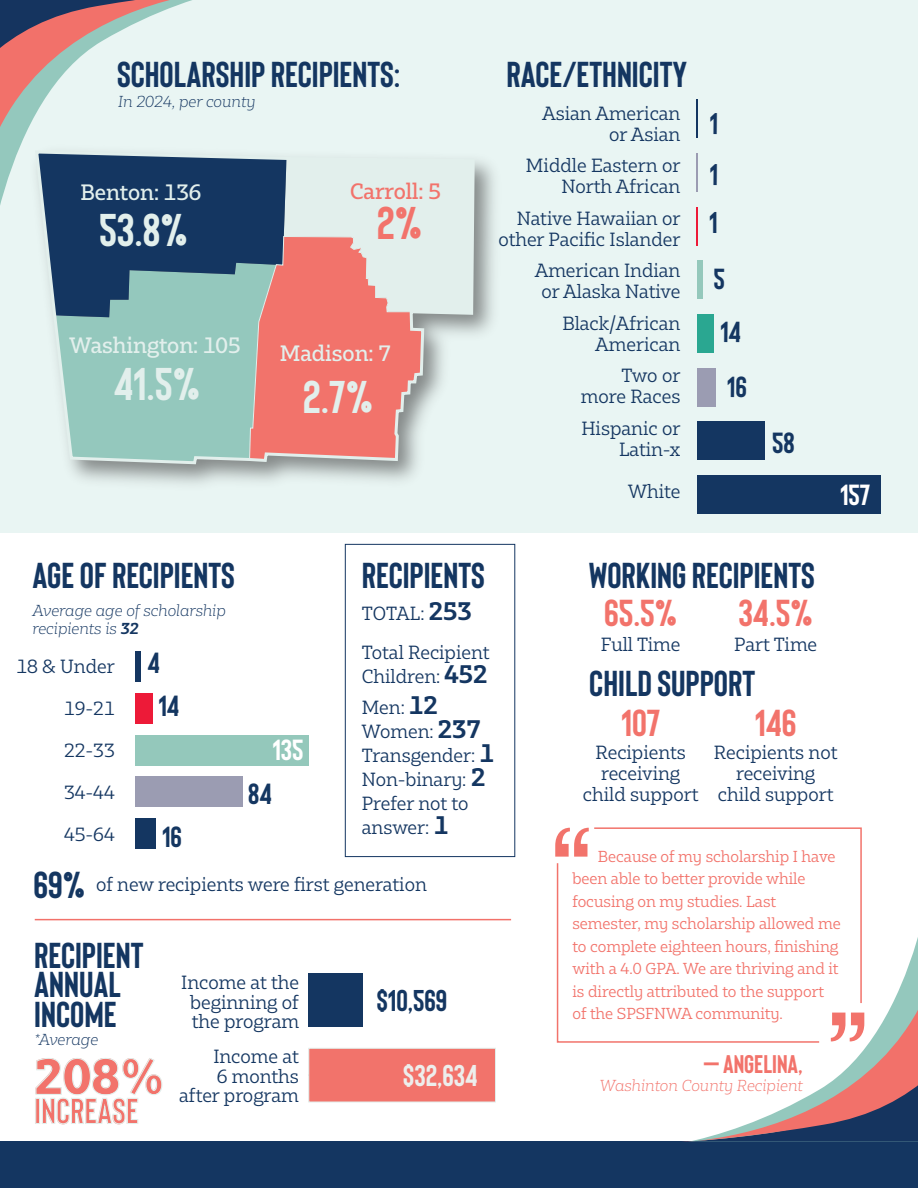
<style>
.page{position:relative;width:918px;height:1188px;background:#fff}
.page>*{position:absolute;margin:0;border:0;box-sizing:border-box;transform-origin:0 0}
.t1{font:800 48px "Bw Glenn Slab";color:#f2736b}
.t2{font:700 45.9px "Bison";color:#e2efec}
.t3{font:700 45.9px "Bison";color:#f2736b}
.t4{font:700 37.5px "Bison";color:#f2736b}
.t5{font:700 36px/29.1px "Bison";color:#143661}
.t6{font:700 36px "Bison";color:#f2736b}
.t7{font:700 30px "Bison";color:#143661}
.t8{font:700 30px "Bison";color:#edeeec}
.t9{font:700 29.1px/43.3px "Bison";color:#143661}
.t10{font:700 29.1px "Bison";color:#fff}
.t11{font:700 25.5px "Bison";color:#f2736b}
.t12{font:500 21px "Bw Glenn Slab";color:#e2efec}
.t13{font:500 21px "Bw Glenn Slab";color:#f2736b}
.t14{font:18px/21px "Bw Glenn Slab";color:#143661;text-align:right}
.t15{font:15px/22.5px "Bw Glenn Slab";color:#f2736b}
.t16{font:italic 300 15px/18px "Bw Glenn Slab";color:#143661}
.t17{font:italic 300 15px "Bw Glenn Slab";color:#f2736b}
.s1{font-weight:700}
.s2{font-weight:700;font-size:24px}
.s3{font-family:"Bison";font-weight:700;font-size:37.5px}
</style>
<div class="page">
<div style="left:0;top:0;width:918px;height:532px;background:#e9f5f3"></div>
<div style="left:135px;top:652px;width:5px;height:30px;background:#143661"></div>
<div style="left:135px;top:693px;width:18px;height:30px;background:#ed1a38"></div>
<div style="left:135px;top:735px;width:173px;height:30px;background:#94c8bb"></div>
<div style="left:135px;top:777px;width:108px;height:30px;background:#9b9cb2"></div>
<div style="left:135px;top:818px;width:21px;height:31px;background:#143661"></div>
<div style="left:345px;top:544px;width:170px;height:313px;border:1px solid #143661"></div>
<hr style="left:35px;top:919px;width:476px;height:1px;background:#f2716a">
<hr style="left:697px;top:100px;width:1px;height:38px;background:#143661">
<hr style="left:697px;top:153px;width:1px;height:39px;background:#9b9cb2">
<hr style="left:697px;top:207px;width:1px;height:38px;background:#ed1a38">
<div style="left:697px;top:261px;width:6px;height:38px;background:#94c8bb"></div>
<div style="left:697px;top:314px;width:16px;height:39px;background:#2aa791"></div>
<div style="left:697px;top:368px;width:19px;height:38px;background:#9b9cb2"></div>
<div style="left:697px;top:422px;width:68px;height:38px;background:#143661"></div>
<div style="left:697px;top:475px;width:184px;height:39px;background:#143661"></div>
<div style="left:0;top:1141px;width:918px;height:47px;background:#143661"></div>
<svg style="left:0;top:0;width:192px;height:205px"></svg>
<svg style="left:895px;top:937px;width:23px;height:61px"></svg>
<img style="left:23px;top:138px;width:472px;height:346px">
<svg style="left:33px;top:149px;width:443px;height:317px"></svg>
<div style="left:309px;top:974px;width:54px;height:53px;background:#143661"></div>
<div style="left:308px;top:1048px;width:188px;height:54px;background:#f2736b;border:1px solid #e2efec"></div>
<svg style="left:35px;top:1058px;width:128px;height:66px"></svg>
<svg style="left:556px;top:863px;width:76px;height:180px"></svg>
<svg style="left:593px;top:827px;width:269px;height:178px"></svg>
<svg style="left:555px;top:828px;width:34px;height:29px"></svg>
<svg style="left:632px;top:998px;width:286px;height:144px"></svg>
<h3 class="t5" style="left:117px;top:58px;width:285px">SCHOLARSHIP RECIPIENTS:</h3>
<p class="t16" style="left:118px;top:92px;width:139px">In 2024, per county</p>
<p class="t13" style="left:350px;top:177px;width:92px">Carroll: 5</p>
<p class="t12" style="left:80px;top:178px;width:122px">Benton: 136</p>
<h2 class="t2" style="left:99px;top:201px;width:90px">53.8%</h2>
<h2 class="t3" style="left:377px;top:194px;width:47px">2%</h2>
<p class="t12" style="left:69px;top:331px;width:173px">Washington: 105</p>
<p class="t12" style="left:280px;top:340px;width:113px">Madison: 7</p>
<h2 class="t2" style="left:114px;top:356px;width:88px">41.5%</h2>
<h2 class="t2" style="left:303px;top:368px;width:72px">2.7%</h2>
<h3 class="t5" style="left:506px;top:58px;width:182px">RACE/ETHNICITY</h3>
<p class="t14" style="left:542px;top:102px;width:140px">Asian American or Asian</p>
<p class="t14" style="left:526px;top:154px;width:156px">Middle Eastern or<br>North African</p>
<p class="t14" style="left:498px;top:207px;width:183px">Native Hawaiian or other Pacific Islander</p>
<p class="t14" style="left:535px;top:259px;width:147px;text-align:center">American Indian or Alaska Native</p>
<p class="t14" style="left:562px;top:312px;width:120px">Black/African<br>American</p>
<p class="t14" style="left:581px;top:364px;width:101px">Two or more Races</p>
<p class="t14" style="left:581px;top:417px;width:101px">Hispanic or<br>Latin-x</p>
<p class="t14" style="left:628px;top:480px;width:54px">White</p>
<h3 class="t7" style="left:709px;top:204px;width:10px">1</h3>
<h3 class="t9" style="left:772px;top:420px;width:24px">58</h3>
<h3 class="t10" style="left:840px;top:477px;width:32px">157</h3>
<h3 class="t5" style="left:32px;top:559px;width:204px">AGE OF RECIPIENTS</h3>
<p class="t16" style="left:32px;top:601px;width:195px">Average age of scholarship recipients is <span class="s1">32</span></p>
<p class="t14" style="left:16px;top:655px;width:100px">18 &amp; Under</p>
<p class="t14" style="left:64px;top:697px;width:52px">19-21</p>
<p class="t14" style="left:64px;top:739px;width:52px">22-33</p>
<p class="t14" style="left:64px;top:781px;width:52px">34-44</p>
<p class="t14" style="left:64px;top:823px;width:52px">45-64</p>
<h3 class="t9" style="left:158px;top:640px;width:23px;text-indent:-11px">4<br>14</h3>
<h3 class="t9" style="left:162px;top:814px;width:21px">16</h3>
<h3 class="t10" style="left:272px;top:732px;width:33px">135</h3>
<h3 class="t9" style="left:248px;top:771px;width:25px">84</h3>
<h3 class="t5" style="left:362px;top:560px;width:124px">RECIPIENTS</h3>
<p class="t14" style="left:362px;top:593px;width:129px;line-height:39px;text-align:left">TOTAL: <span class="s2">253<br></span>Total Recipient</p>
<p class="t14" style="left:362px;top:660px;width:127px;line-height:31.5px;text-align:left">Children: <span class="s2">452<br></span>Men: <span class="s2">12</span></p>
<p class="t14" style="left:362px;top:719px;width:134px;line-height:24px;text-align:left">Women: <span class="s2">237<br></span>Transgender: <span class="s2">1<br></span>Non-binary: <span class="s2">2<br></span>Prefer not to answer: <span class="s2">1</span></p>
<p class="t14" style="left:34px;top:873px;width:395px"><span class="s3">69%</span> of new recipients were first generation</p>
<h3 class="t5" style="left:34px;top:940px;width:111px">RECIPIENT<br>ANNUAL<br>INCOME</h3>
<p class="t16" style="left:35px;top:1030px;width:65px">*Average</p>
<h1 class="t1" style="left:34px;top:1046px;width:132px">208%</h1>
<h3 class="t6" style="left:34px;top:1088px;width:106px">INCREASE</h3>
<p class="t14" style="left:181px;top:972px;width:119px;line-height:19.5px;text-align:center">Income at the beginning of the program</p>
<p class="t14" style="left:213px;top:1046px;width:87px;line-height:19.5px;text-align:left">Income at<br>6 months</p>
<p class="t14" style="left:179px;top:1084px;width:121px">after program</p>
<h3 class="t7" style="left:376px;top:981px;width:72px">$10,569</h3>
<h3 class="t8" style="left:403px;top:1056px;width:76px">$32,634</h3>
<h3 class="t5" style="left:589px;top:559px;width:228px">WORKING RECIPIENTS</h3>
<h3 class="t4" style="left:604px;top:589px;width:74px">65.5%</h3>
<p class="t14" style="left:601px;top:633px;width:81px">Full Time</p>
<h3 class="t4" style="left:738px;top:589px;width:76px">34.5%</h3>
<p class="t14" style="left:734px;top:633px;width:85px">Part Time</p>
<h3 class="t5" style="left:589px;top:668px;width:167px">CHILD SUPPORT</h3>
<h3 class="t4" style="left:621px;top:699px;width:41px">107</h3>
<h3 class="t4" style="left:755px;top:699px;width:43px">146</h3>
<p class="t14" style="left:583px;top:741px;width:117px;text-align:center">Recipients receiving child support</p>
<p class="t14" style="left:714px;top:741px;width:125px;text-align:center">Recipients not receiving child support</p>
<p class="t15" style="left:572px;top:844px;width:270px;text-indent:26px">Because of my scholarship I have been able to better provide while focusing on my studies. Last semester, my scholarship allowed me to complete eighteen hours, finishing with a 4.0 GPA. We are thriving and it is directly attributed to the support of the SPSFNWA community.</p>
<h3 class="t11" style="left:704px;top:1048px;width:101px">– ANGELINA,</h3>
<p class="t17" style="left:600px;top:1075px;width:204px">Washinton County Recipient</p>
</div>
